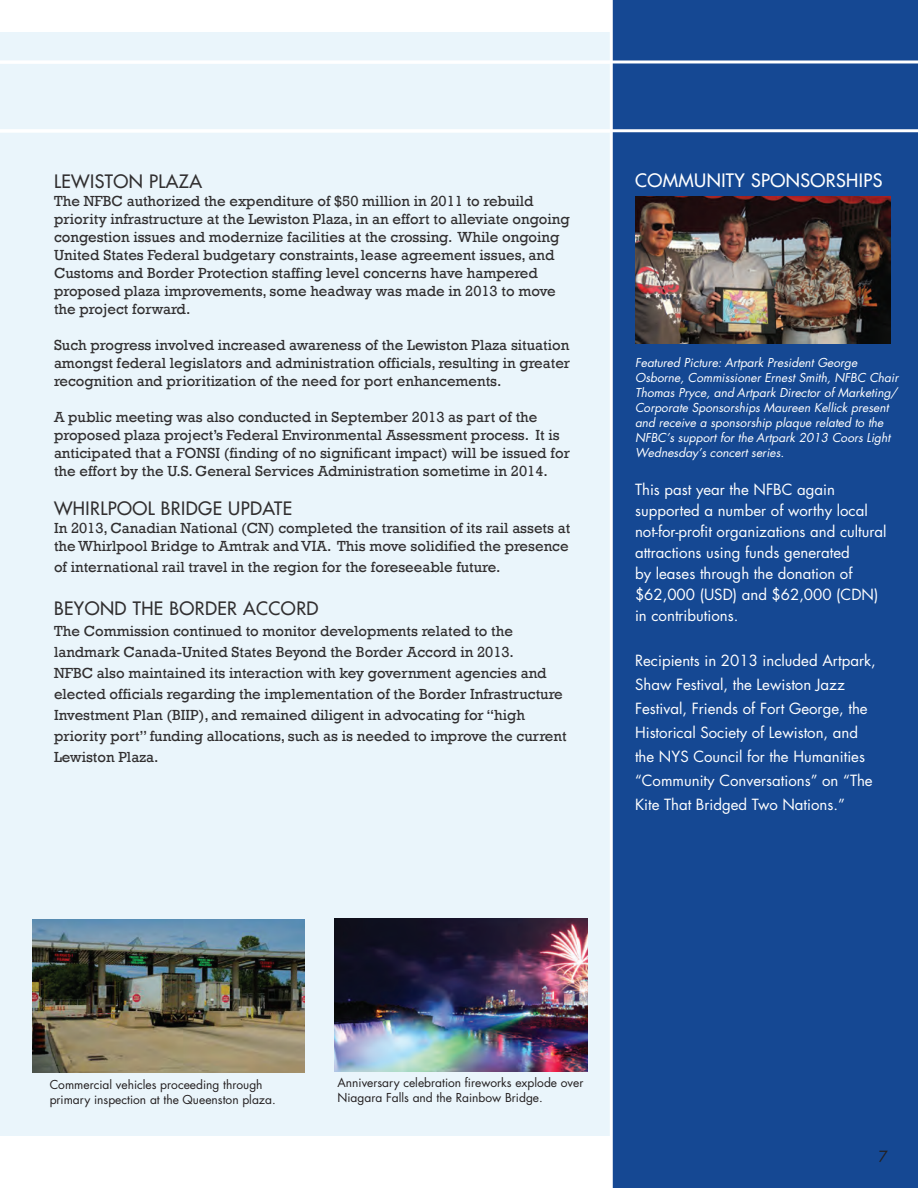
<style>
.page{position:relative;width:918px;height:1188px;background:#fff}
.page>*{position:absolute;margin:0;border:0;box-sizing:border-box;transform-origin:0 0}
.t1{font:18px "Futura";letter-spacing:.025em;color:#312f30}
.t2{font:18px "Futura";letter-spacing:.025em;color:#fff}
.t3{font:15px/18px "Rockwell";color:#312f30}
.t4{font:15px/21px "Futura";color:#fff}
.t5{font:15px "Futura";color:#231f20}
.t6{font:italic 12px/15px "Futura";color:#fff}
.t7{font:12px/15px "Futura";color:#231f20}
</style>
<div class="page">
<div style="left:0;top:32px;width:918px;height:1104px;background:#eaf5fb"></div>
<hr style="left:0;top:61px;width:918px;height:3px;background:#fff">
<hr style="left:0;top:130px;width:918px;height:3px;background:#fff">
<div style="left:610px;top:0;width:308px;height:1188px;background:#154893"></div>
<hr style="left:0;top:60px;width:918px;height:3px;background:#fff">
<hr style="left:0;top:129px;width:918px;height:3px;background:#fff">
<img style="left:335px;top:918px;width:253px;height:153px">
<img style="left:635px;top:197px;width:256px;height:146px">
<img style="left:33px;top:919px;width:271px;height:153px">
<p class="t1" style="left:54px;top:169px;width:150px">LEWISTON PLAZA</p>
<p class="t3" style="left:54px;top:192px;width:517px">The NFBC authorized the expenditure of $50 million in 2011 to rebuild priority infrastructure at the Lewiston Plaza, in an effort to alleviate ongoing congestion issues and modernize facilities at the crossing. While ongoing United States Federal budgetary constraints, lease agreement issues, and Customs and Border Protection staffing level concerns have hampered proposed plaza improvements, some headway was made in 2013 to move the project forward.</p>
<p class="t3" style="left:54px;top:336px;width:518px;text-align:justify">Such progress involved increased awareness of the Lewiston Plaza situation amongst federal legislators and administration officials, resulting in greater recognition and prioritization of the need for port enhancements.</p>
<p class="t3" style="left:54px;top:408px;width:517px">A public meeting was also conducted in September 2013 as part of the proposed plaza project’s Federal Environmental Assessment process. It is anticipated that a FONSI (finding of no significant impact) will be issued for the effort by the U.S. General Services Administration sometime in 2014.</p>
<p class="t1" style="left:54px;top:497px;width:240px">WHIRLPOOL BRIDGE UPDATE</p>
<p class="t3" style="left:54px;top:519px;width:518px">In 2013, Canadian National (CN) completed the transition of its rail assets at the Whirlpool Bridge to Amtrak and VIA. This move solidified the presence</p>
<p class="t3" style="left:54px;top:558px;width:448px">of international rail travel in the region for the foreseeable future.</p>
<p class="t1" style="left:54px;top:597px;width:266px">BEYOND THE BORDER ACCORD</p>
<p class="t3" style="left:54px;top:621px;width:514px;line-height:21px">The Commission continued to monitor developments related to the landmark Canada-United States Beyond the Border Accord in 2013.<br>NFBC also maintained its interaction with key government agencies and elected officials regarding the implementation of the Border Infrastructure Investment Plan (BIIP), and remained diligent in advocating for “high priority port” funding allocations, such as is needed to improve the current Lewiston Plaza.</p>
<p class="t2" style="left:635px;top:168px;width:249px">COMMUNITY SPONSORSHIPS</p>
<p class="t6" style="left:635px;top:355px;width:265px">Featured Picture: Artpark President George Osborne, Commissioner Ernest Smith, NFBC Chair Thomas Pryce, and Artpark Director of Marketing/ Corporate Sponsorships Maureen Kellick present and receive a sponsorship plaque related to the NFBC’s support for the Artpark 2013 Coors Light Wednesday’s concert series.</p>
<p class="t4" style="left:635px;top:479px;width:253px">This past year the NFBC again supported a number of worthy local not-for-profit organizations and cultural attractions using funds generated<br>by leases through the donation of $62,000 (USD) and $62,000 (CDN) in contributions.</p>
<p class="t4" style="left:635px;top:649px;width:242px;line-height:24px">Recipients in 2013 included Artpark, Shaw Festival, the Lewiston Jazz Festival, Friends of Fort George, the Historical Society of Lewiston, and the NYS Council for the Humanities “Community Conversations” on “The Kite That Bridged Two Nations.”</p>
<p class="t7" style="left:50px;top:1077px;width:228px">Commercial vehicles proceeding through primary inspection at the Queenston plaza.</p>
<p class="t7" style="left:338px;top:1075px;width:247px">Anniversary celebration fireworks explode over<br>Niagara Falls and the Rainbow Bridge.</p>
<p class="t5" style="left:879px;top:1146px;width:11px">7</p>
</div>
